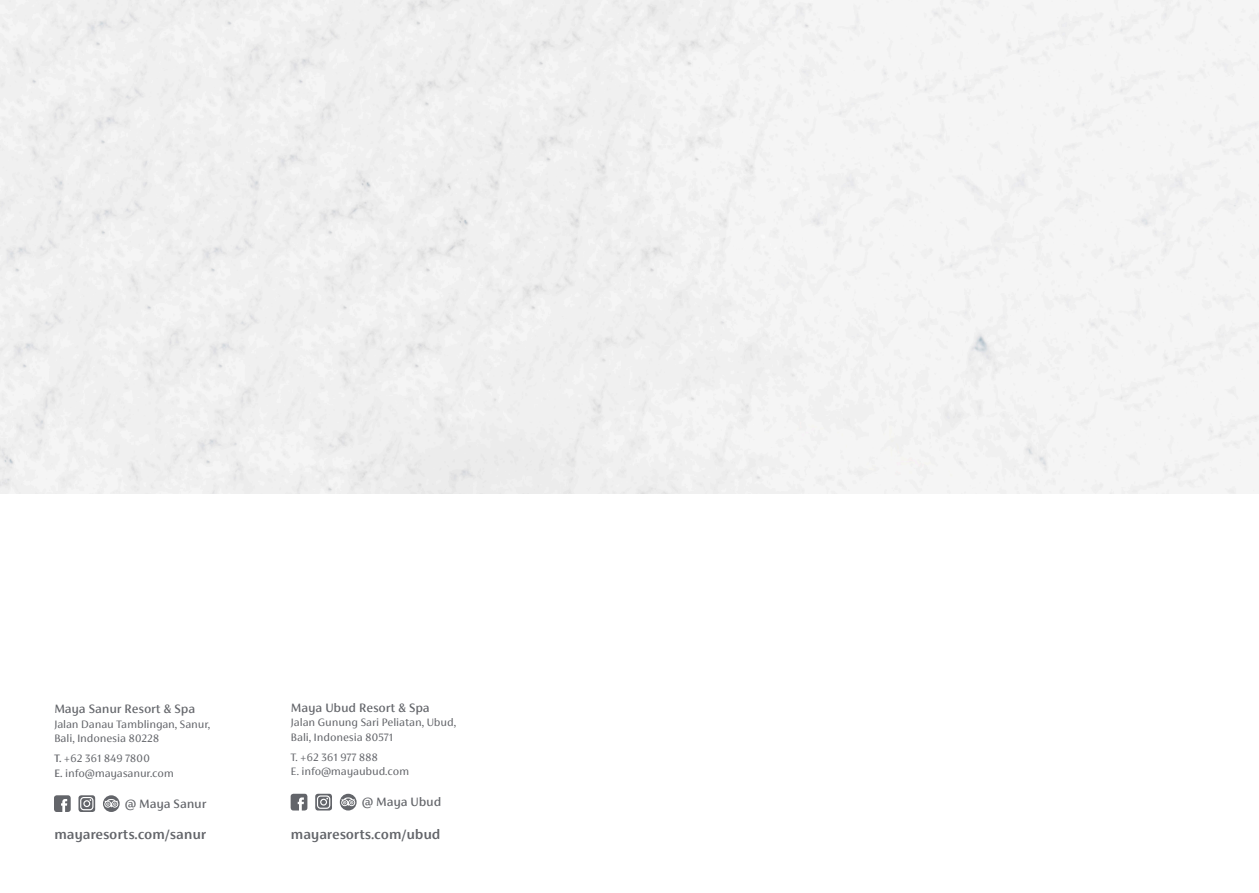
<style>
.page{position:relative;width:1259px;height:893px;background:#fff}
.page>*{position:absolute;margin:0;border:0;box-sizing:border-box;transform-origin:0 0}
.t1{font:600 15px "Magical";color:#63656a}
.t2{font:500 13.5px "Magical";color:#63656a}
.t3{font:12px/14.4px "Magical";color:#63656a}
.s1{font-weight:500}
</style>
<div class="page">
<svg style="left:78px;top:795px;width:17px;height:17px"></svg>
<svg style="left:54px;top:795px;width:17px;height:17px"></svg>
<svg style="left:103px;top:795px;width:17px;height:17px"></svg>
<svg style="left:315px;top:794px;width:17px;height:16px"></svg>
<svg style="left:291px;top:794px;width:16px;height:16px"></svg>
<svg style="left:340px;top:794px;width:16px;height:16px"></svg>
<p class="t2" style="left:54px;top:702px;width:143px">Maya Sanur Resort &amp; Spa</p>
<p class="t3" style="left:54px;top:717px;width:157px">Jalan Danau Tamblingan, Sanur,<br>Bali, Indonesia 80228</p>
<p class="t3" style="left:54px;top:751px;width:121px"><span class="s1">T.</span> +62 361 849 7800<br><span class="s1">E.</span> info@mayasanur.com</p>
<p class="t2" style="left:125px;top:796px;width:83px">@ Maya Sanur</p>
<p class="t1" style="left:54px;top:826px;width:154px">mayaresorts.com/sanur</p>
<p class="t2" style="left:291px;top:700px;width:140px">Maya Ubud Resort &amp; Spa</p>
<p class="t3" style="left:291px;top:715px;width:167px">Jalan Gunung Sari Peliatan, Ubud,<br>Bali, Indonesia 80571</p>
<p class="t3" style="left:291px;top:750px;width:120px">T. +62 361 977 888<br>E. info@mayaubud.com</p>
<p class="t2" style="left:362px;top:794px;width:81px">@ Maya Ubud</p>
<p class="t1" style="left:291px;top:826px;width:151px">mayaresorts.com/ubud</p>
</div>
